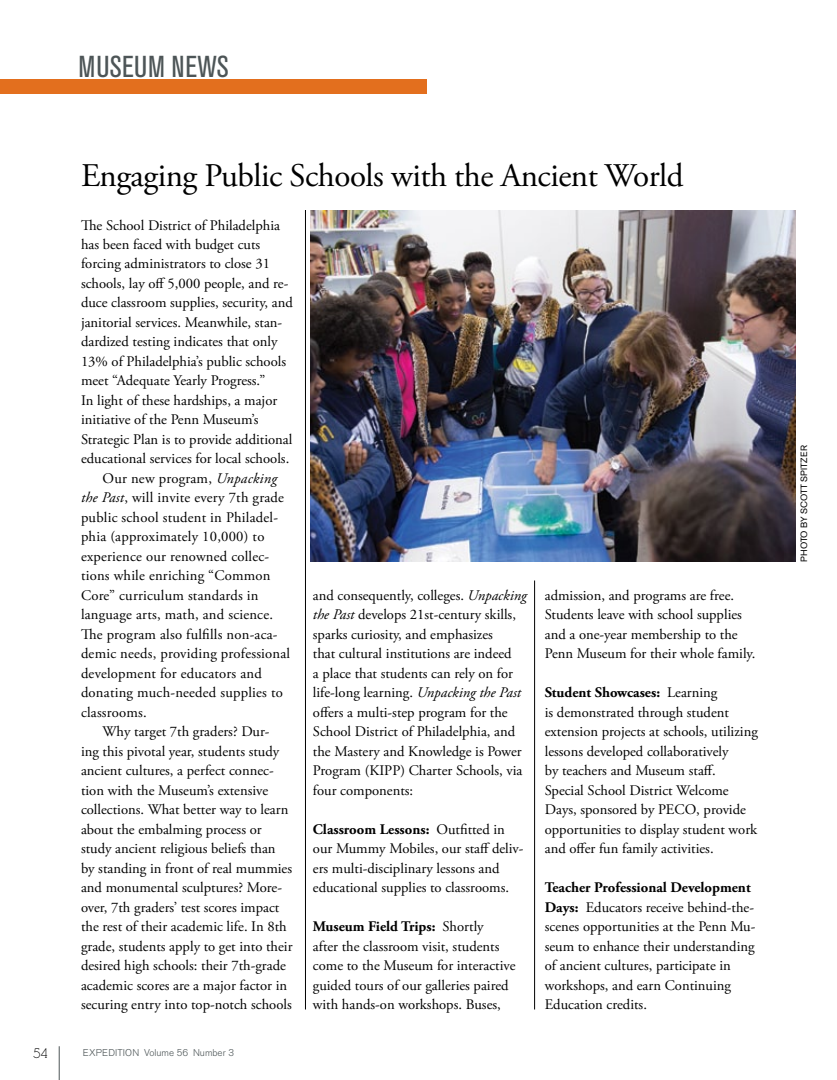
<style>
.page{position:relative;width:837px;height:1080px;background:#fff}
.page>*{position:absolute;margin:0;border:0;box-sizing:border-box;transform-origin:0 0}
.t1{font:33px "Adobe Garamond Pro";letter-spacing:-.015em;color:#000}
.t2{font:condensed 30px "Akzidenz Grotesk BE";letter-spacing:.01em;color:#4d5557}
.t3{font:14.7px/19.5px "Adobe Garamond Pro";color:#000}
.t4{font:13.5px "Alexandria";color:#000}
.t5{font:300 9.75px "Akzidenz Grotesk BE";color:#4d5557}
.t6{font:9px "Akzidenz Grotesk BE";letter-spacing:.02em;color:#000}
.s1{font-style:italic}
.s2{font-weight:700}
</style>
<div class="page">
<hr style="left:59px;top:1046px;width:1px;height:34px;background:#4d5557">
<div style="left:0;top:79px;width:427px;height:15px;background:#e36f1e"></div>
<img style="left:310px;top:210px;width:486px;height:352px">
<hr style="left:305px;top:210px;width:1px;height:800px;background:#000">
<hr style="left:534px;top:580px;width:1px;height:430px;background:#000">
<h2 class="t2" style="left:79px;top:49px;width:152px">MUSEUM NEWS</h2>
<h1 class="t1" style="left:81px;top:156px;width:604px">Engaging Public Schools with the Ancient World</h1>
<p class="t3" style="left:81px;top:216px;width:201px">The School District of Philadelphia</p>
<p class="t3" style="left:81px;top:235px;width:181px">has been faced with budget cuts</p>
<p class="t3" style="left:81px;top:255px;width:191px">forcing administrators to close 31</p>
<p class="t3" style="left:81px;top:274px;width:209px">schools, lay off 5,000 people, and re-</p>
<p class="t3" style="left:81px;top:294px;width:213px">duce classroom supplies, security, and</p>
<p class="t3" style="left:81px;top:313px;width:203px">janitorial services. Meanwhile, stan-</p>
<p class="t3" style="left:81px;top:333px;width:198px">dardized testing indicates that only</p>
<p class="t3" style="left:81px;top:352px;width:207px">13% of Philadelphia’s public schools</p>
<p class="t3" style="left:81px;top:372px;width:186px">meet “Adequate Yearly Progress.”</p>
<p class="t3" style="left:81px;top:391px;width:198px">In light of these hardships, a major</p>
<p class="t3" style="left:81px;top:411px;width:179px">initiative of the Penn Museum’s</p>
<p class="t3" style="left:81px;top:430px;width:213px">Strategic Plan is to provide additional</p>
<p class="t3" style="left:81px;top:450px;width:210px">educational services for local schools.</p>
<p class="t3" style="left:103px;top:469px;width:176px">Our new program, <span class="s1">Unpacking</span></p>
<p class="t3" style="left:81px;top:489px;width:205px"><span class="s1">the Past</span>, will invite every 7th grade</p>
<p class="t3" style="left:81px;top:508px;width:199px">public school student in Philadel-</p>
<p class="t3" style="left:81px;top:528px;width:185px">phia (approximately 10,000) to</p>
<p class="t3" style="left:81px;top:547px;width:190px">experience our renowned collec-</p>
<p class="t3" style="left:81px;top:567px;width:191px">tions while enriching “Common</p>
<p class="t3" style="left:81px;top:586px;width:179px">Core” curriculum standards in</p>
<p class="t3" style="left:81px;top:606px;width:194px">language arts, math, and science.</p>
<p class="t3" style="left:81px;top:625px;width:198px">The program also fulfills non-aca-</p>
<p class="t3" style="left:81px;top:645px;width:211px">demic needs, providing professional</p>
<p class="t3" style="left:81px;top:664px;width:182px">development for educators and</p>
<p class="t3" style="left:81px;top:683px;width:203px">donating much-needed supplies to</p>
<p class="t3" style="left:81px;top:703px;width:67px">classrooms.</p>
<p class="t3" style="left:103px;top:722px;width:169px">Why target 7th graders? Dur-</p>
<p class="t3" style="left:81px;top:742px;width:200px">ing this pivotal year, students study</p>
<p class="t3" style="left:81px;top:761px;width:194px">ancient cultures, a perfect connec-</p>
<p class="t3" style="left:81px;top:781px;width:189px">tion with the Museum’s extensive</p>
<p class="t3" style="left:81px;top:800px;width:209px">collections. What better way to learn</p>
<p class="t3" style="left:81px;top:820px;width:182px">about the embalming process or</p>
<p class="t3" style="left:81px;top:839px;width:196px">study ancient religious beliefs than</p>
<p class="t3" style="left:81px;top:859px;width:213px">by standing in front of real mummies</p>
<p class="t3" style="left:81px;top:878px;width:203px">and monumental sculptures? More-</p>
<p class="t3" style="left:81px;top:898px;width:200px">over, 7th graders’ test scores impact</p>
<p class="t3" style="left:81px;top:917px;width:207px">the rest of their academic life. In 8th</p>
<p class="t3" style="left:81px;top:937px;width:213px">grade, students apply to get into their</p>
<p class="t3" style="left:81px;top:956px;width:206px">desired high schools: their 7th-grade</p>
<p class="t3" style="left:81px;top:976px;width:208px">academic scores are a major factor in</p>
<p class="t3" style="left:81px;top:995px;width:212px">securing entry into top-notch schools</p>
<p class="t3" style="left:545px;top:586px;width:212px">admission, and programs are free.<br>Students leave with school supplies and a one-year membership to the Penn Museum for their whole family.</p>
<p class="t3" style="left:545px;top:683px;width:215px"><span class="s2">Student Showcases:</span> Learning<br>is demonstrated through student extension projects at schools, utilizing lessons developed collaboratively<br>by teachers and Museum staff.<br>Special School District Welcome Days, sponsored by PECO, provide opportunities to display student work and offer fun family activities.</p>
<p class="t3" style="left:545px;top:878px;width:212px"><span class="s2">Teacher Professional Development Days:</span> Educators receive behind-the&shy;scenes opportunities at the Penn Mu&shy;seum to enhance their understanding of ancient cultures, participate in workshops, and earn Continuing Education credits.</p>
<p class="t3" style="left:313px;top:586px;width:215px">and consequently, colleges. <span class="s1">Unpacking the Past</span> develops 21st-century skills, sparks curiosity, and emphasizes<br>that cultural institutions are indeed<br>a place that students can rely on for life-long learning. <span class="s1">Unpacking the Past </span>offers a multi-step program for the School District of Philadelphia, and the Mastery and Knowledge is Power Program (KIPP) Charter Schools, via four components:</p>
<p class="t3" style="left:313px;top:820px;width:212px"><span class="s2">Classroom Lessons:</span> Outfitted in our Mummy Mobiles, our staff deliv&shy;ers multi-disciplinary lessons and educational supplies to classrooms.</p>
<p class="t3" style="left:313px;top:917px;width:204px"><span class="s2">Museum Field Trips:</span> Shortly<br>after the classroom visit, students come to the Museum for interactive guided tours of our galleries paired with hands-on workshops. Buses,</p>
<p class="t4" style="left:33px;top:1046px;width:16px">54</p>
<p class="t5" style="left:83px;top:1047px;width:153px">EXPEDITION Volume 56 Number 3</p>
<p class="t6" style="left:799px;top:562px;width:118px;rotate:-90deg">PHOTO BY SCOTT SPITZER</p>
</div>
